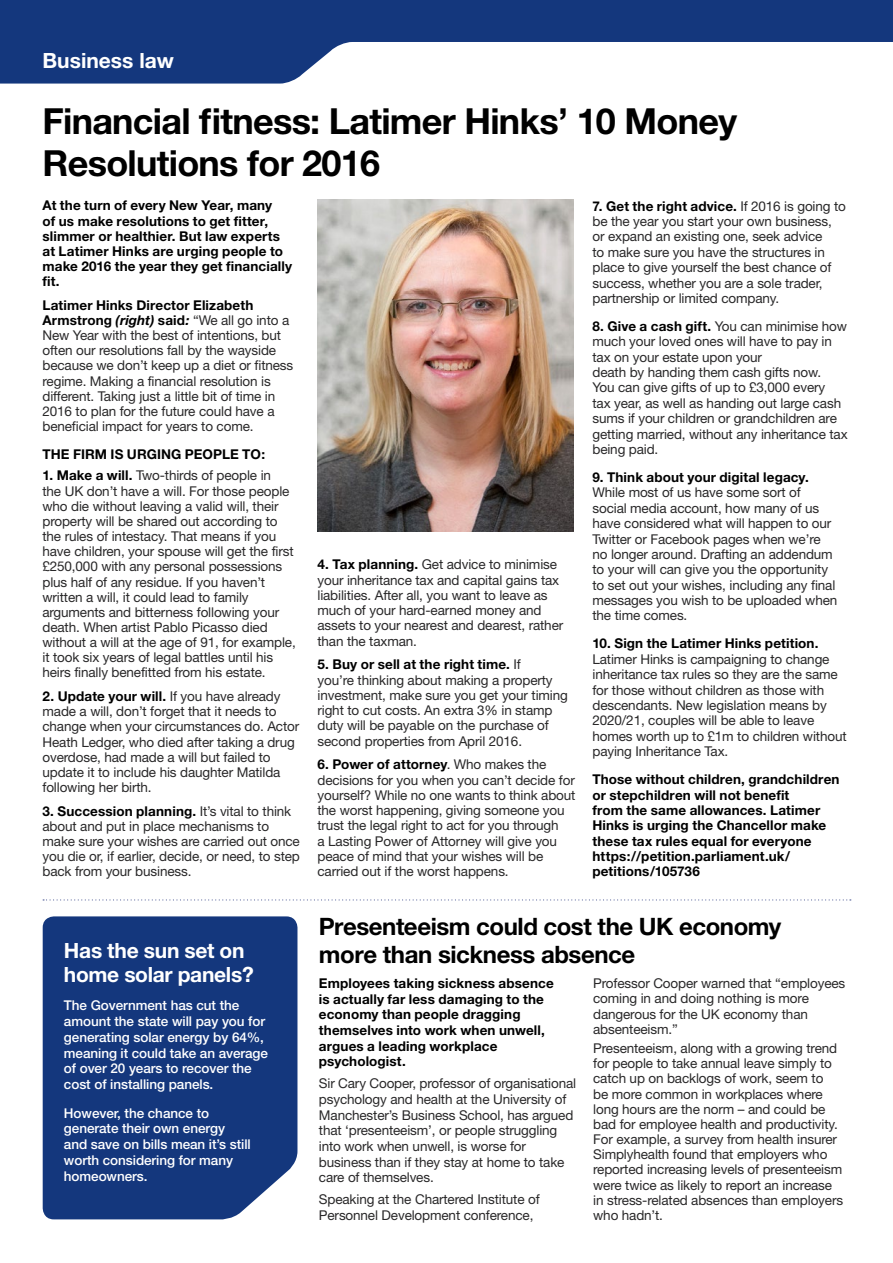
<style>
.page{position:relative;width:893px;height:1263px;background:#fff}
.page>*{position:absolute;margin:0;border:0;box-sizing:border-box;transform-origin:0 0}
.t1{font:700 36px/42px "Helvetica Neue";letter-spacing:-.02em;color:#000}
.t2{font:700 24px "Helvetica Neue";letter-spacing:-.02em;color:#000}
.t3{font:700 21px "Helvetica Neue";letter-spacing:-.015em;color:#fff}
.t4{font:13.5px/15.1px "Helvetica Neue";letter-spacing:-.01em;color:#292829}
.t5{font:700 13.5px/15.3px "Helvetica Neue";letter-spacing:.01em;color:#000}
.t6{font:500 13.5px/15.8px "Helvetica Neue";letter-spacing:-.005em;color:#fff}
.s1{font-weight:700;color:#000}
.s2{font-weight:700;font-style:italic;color:#000}
</style>
<div class="page">
<svg style="left:43px;top:899px;width:808px;height:1px"></svg>
<div style="left:43px;top:916px;width:254px;height:303px;background:#14377d"></div>
<img style="left:318px;top:200px;width:255px;height:331px">
<svg style="left:0;top:0;width:893px;height:84px;fill:#14377d"></svg>
<h3 class="t3" style="left:43px;top:48px;width:133px">Business law</h3>
<h1 class="t1" style="left:43px;top:100px;width:696px">Financial fitness: Latimer Hinks’ 10 Money<br>Resolutions for 2016</h1>
<p class="t5" style="left:43px;top:198px;width:251px">At the turn of every New Year, many<br>of us make resolutions to get fitter, slimmer or healthier. But law experts at Latimer Hinks are urging people to make 2016 the year they get financially fit.</p>
<p class="t4" style="left:43px;top:297px;width:252px"><span class="s1">Latimer Hinks Director Elizabeth Armstrong</span> <span class="s2">(right)</span> <span class="s1">said</span><span class="s2">:</span> “We all go into a New Year with the best of intentions, but often our resolutions fall by the wayside because we don’t keep up a diet or fitness regime. Making a financial resolution is different. Taking just a little bit of time in 2016 to plan for the future could have a beneficial impact for years to come.</p>
<p class="t5" style="left:43px;top:446px;width:224px">THE FIRM IS URGING PEOPLE TO:</p>
<p class="t4" style="left:43px;top:468px;width:255px"><span class="s1">1. Make a will.</span> Two-thirds of people in<br>the UK don’t have a will. For those people who die without leaving a valid will, their property will be shared out according to the rules of intestacy. That means if you have children, your spouse will get the first £250,000 with any personal possessions plus half of any residue. If you haven’t written a will, it could lead to family arguments and bitterness following your death. When artist Pablo Picasso died without a will at the age of 91, for example, it took six years of legal battles until his heirs finally benefitted from his estate.</p>
<p class="t4" style="left:43px;top:688px;width:258px"><span class="s1">2. Update your will.</span> If you have already made a will, don’t forget that it needs to change when your circumstances do. Actor Heath Ledger, who died after taking a drug overdose, had made a will but failed to update it to include his daughter Matilda following her birth.</p>
<p class="t4" style="left:43px;top:803px;width:259px"><span class="s1">3. Succession planning.</span> It’s vital to think about and put in place mechanisms to make sure your wishes are carried out once you die or, if earlier, decide, or need, to step back from your business.</p>
<p class="t4" style="left:317px;top:557px;width:247px"><span class="s1">4. Tax planning.</span> Get advice to minimise your inheritance tax and capital gains tax liabilities. After all, you want to leave as much of your hard-earned money and assets to your nearest and dearest, rather than the taxman.</p>
<p class="t4" style="left:317px;top:657px;width:252px"><span class="s1">5. Buy or sell at the right time.</span> If<br>you’re thinking about making a property investment, make sure you get your timing right to cut costs. An extra 3% in stamp duty will be payable on the purchase of second properties from April 2016.</p>
<p class="t4" style="left:317px;top:757px;width:259px"><span class="s1">6. Power of attorney</span>. Who makes the decisions for you when you can’t decide for yourself? While no one wants to think about the worst happening, giving someone you trust the legal right to act for you through<br>a Lasting Power of Attorney will give you peace of mind that your wishes will be carried out if the worst happens.</p>
<p class="t4" style="left:592px;top:198px;width:255px"><span class="s1">7. Get the right advice.</span> If 2016 is going to be the year you start your own business, or expand an existing one, seek advice<br>to make sure you have the structures in place to give yourself the best chance of success, whether you are a sole trader, partnership or limited company.</p>
<p class="t4" style="left:592px;top:318px;width:257px"><span class="s1">8. Give a cash gift.</span> You can minimise how much your loved ones will have to pay in tax on your estate upon your<br>death by handing them cash gifts now.<br>You can give gifts of up to £3,000 every<br>tax year, as well as handing out large cash sums if your children or grandchildren are getting married, without any inheritance tax being paid.</p>
<p class="t5" style="left:592px;top:469px;width:218px">9. Think about your digital legacy.</p>
<p class="t4" style="left:592px;top:485px;width:246px">While most of us have some sort of social media account, how many of us have considered what will happen to our Twitter or Facebook pages when we’re no longer around. Drafting an addendum to your will can give you the opportunity to set out your wishes, including any final messages you wish to be uploaded when the time comes.</p>
<p class="t5" style="left:592px;top:636px;width:228px">10. Sign the Latimer Hinks petition.</p>
<p class="t4" style="left:592px;top:651px;width:256px">Latimer Hinks is campaigning to change inheritance tax rules so they are the same for those without children as those with descendants. New legislation means by 2020/21, couples will be able to leave homes worth up to £1m to children without paying Inheritance Tax.</p>
<p class="t5" style="left:592px;top:771px;width:249px">Those without children, grandchildren or stepchildren will not benefit<br>from the same allowances. Latimer Hinks is urging the Chancellor make these tax rules equal for everyone https://petition.parliament.uk/ petitions/105736</p>
<h2 class="t2" style="left:319px;top:911px;width:464px">Presenteeism could cost the UK economy</h2>
<h3 class="t3" style="left:64px;top:937px;width:182px">Has the sun set on</h3>
<h2 class="t2" style="left:319px;top:940px;width:318px">more than sickness absence</h2>
<h3 class="t3" style="left:64px;top:961px;width:191px">home solar panels?</h3>
<p class="t6" style="left:64px;top:997px;width:206px">The Government has cut the amount the state will pay you for generating solar energy by 64%, meaning it could take an average of over 20 years to recover the cost of installing panels.</p>
<p class="t6" style="left:64px;top:1105px;width:188px">However, the chance to generate their own energy and save on bills mean it’s still worth considering for many homeowners.</p>
<p class="t4" style="left:593px;top:975px;width:254px">Professor Cooper warned that “employees coming in and doing nothing is more dangerous for the UK economy than absenteeism.”</p>
<p class="t4" style="left:593px;top:1040px;width:251px">Presenteeism, along with a growing trend for people to take annual leave simply to catch up on backlogs of work, seem to<br>be more common in workplaces where long hours are the norm – and could be bad for employee health and productivity.<br>For example, a survey from health insurer Simplyhealth found that employers who reported increasing levels of presenteeism were twice as likely to report an increase in stress-related absences than employers who hadn’t.</p>
<p class="t5" style="left:319px;top:975px;width:236px">Employees taking sickness absence is actually far less damaging to the economy than people dragging themselves into work when unwell, argues a leading workplace psychologist.</p>
<p class="t4" style="left:319px;top:1075px;width:259px;line-height:15.6px">Sir Cary Cooper, professor of organisational psychology and health at the University of Manchester’s Business School, has argued that ‘presenteeism’, or people struggling into work when unwell, is worse for business than if they stay at home to take care of themselves.</p>
<p class="t4" style="left:319px;top:1191px;width:222px;line-height:15.6px">Speaking at the Chartered Institute of<br>Personnel Development conference,</p>
</div>
